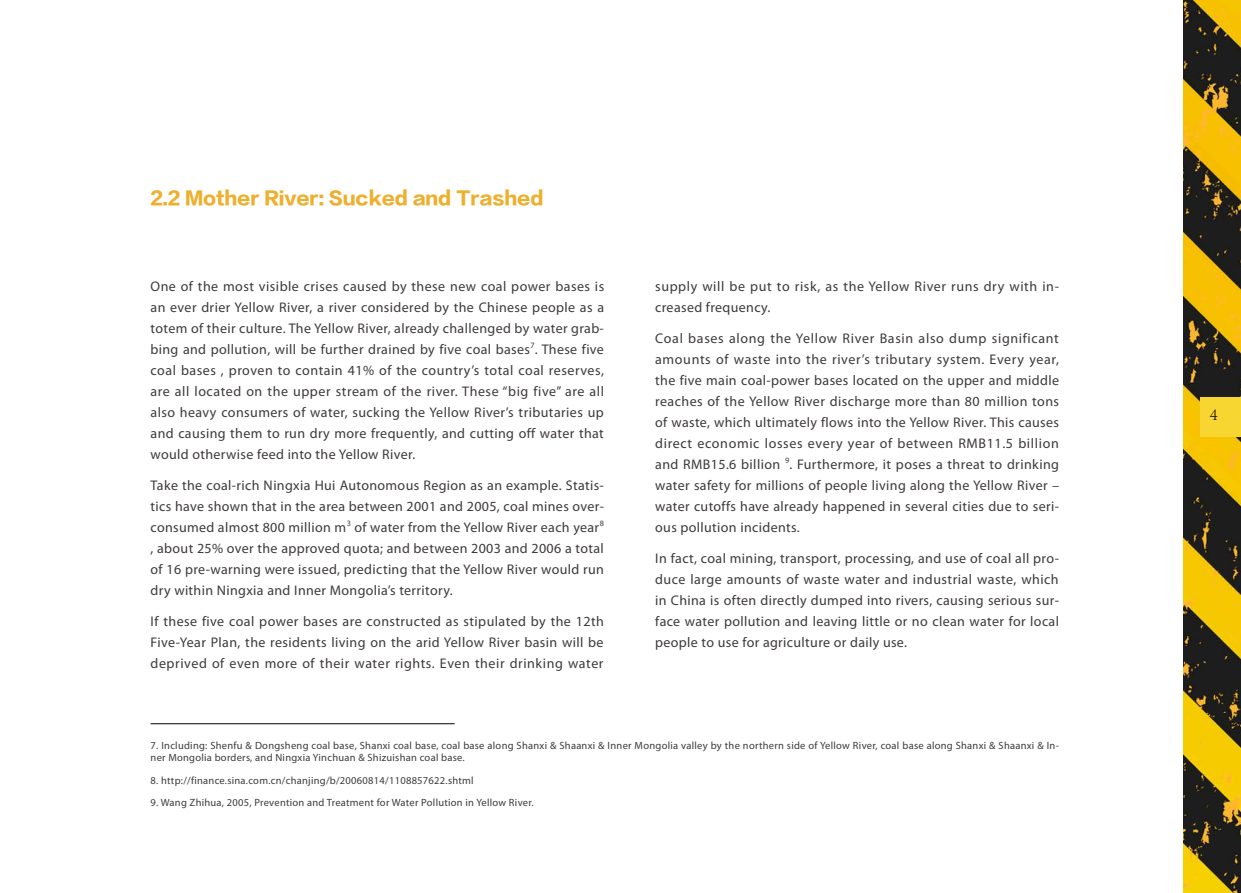
<style>
.page{position:relative;width:1241px;height:893px;background:#fff}
.page>*{position:absolute;margin:0;border:0;box-sizing:border-box;transform-origin:0 0}
.t1{font:17.5px "FZLTTHK GBK1 0";color:#eeaf2d}
.t2{font:300 17.5px "Adobe Song Std";color:#000}
.t3{font:14px/21px "Myriad Pro";letter-spacing:.025em;color:#3e3a39;text-align:justify}
.t4{font:10.5px/12.6px "Myriad Pro";letter-spacing:.025em;color:#3e3a39}
.t5{font:8.22px "Myriad Pro";color:#3e3a39}
</style>
<div class="page">
<img style="left:1183px;top:0;width:57px;height:893px">
<hr style="left:150px;top:723px;width:304px;height:1px;background:#000">
<div style="left:1199px;top:397px;width:41px;height:40px;background:#f8d632"></div>
<p class="t1" style="left:150px;top:188px;width:394px">2.2 Mother River: Sucked and Trashed</p>
<p class="t3" style="left:150px;top:276px;width:455px">One of the most visible crises caused by these new coal power bases is an ever drier Yellow River, a river considered by the Chinese people as a totem of their culture. The Yellow River, already challenged by water grab&shy;bing and pollution, will be further drained by five coal bases . These five</p>
<p class="t5" style="left:530px;top:340px;width:6px">7</p>
<p class="t3" style="left:150px;top:360px;width:455px">coal bases , proven to contain 41% of the country’s total coal reserves, are all located on the upper stream of the river. These “big five” are all also heavy consumers of water, sucking the Yellow River’s tributaries up and causing them to run dry more frequently, and cutting off water that would otherwise feed into the Yellow River.</p>
<p class="t3" style="left:150px;top:475px;width:455px">Take the coal-rich Ningxia Hui Autonomous Region as an example. Statis&shy;tics have shown that in the area between 2001 and 2005, coal mines over&shy;consumed almost 800 million m</p>
<p class="t5" style="left:346px;top:518px;width:6px">3</p>
<p class="t3" style="left:354px;top:517px;width:246px">of water from the Yellow River each year</p>
<p class="t5" style="left:599px;top:518px;width:6px">8</p>
<p class="t3" style="left:150px;top:538px;width:455px">, about 25% over the approved quota; and between 2003 and 2006 a total of 16 pre-warning were issued, predicting that the Yellow River would run dry within Ningxia and Inner Mongolia’s territory.</p>
<p class="t3" style="left:150px;top:611px;width:455px">If these five coal power bases are constructed as stipulated by the 12th Five-Year Plan, the residents living on the arid Yellow River basin will be deprived of even more of their water rights. Even their drinking water</p>
<p class="t3" style="left:655px;top:276px;width:405px">supply will be put to risk, as the Yellow River runs dry with in&shy;creased frequency.</p>
<p class="t3" style="left:655px;top:328px;width:405px">Coal bases along the Yellow River Basin also dump significant amounts of waste into the river’s tributary system. Every year, the five main coal-power bases located on the upper and middle reaches of the Yellow River discharge more than 80 million tons of waste, which ultimately flows into the Yellow River. This causes direct economic losses every year of between RMB11.5 billion and RMB15.6 billion</p>
<p class="t5" style="left:784px;top:455px;width:6px">9</p>
<p class="t3" style="left:655px;top:454px;width:405px;text-indent:134px">. Furthermore, it poses a threat to drinking water safety for millions of people living along the Yellow River – water cutoffs have already happened in several cities due to seri&shy;ous pollution incidents.</p>
<p class="t3" style="left:655px;top:548px;width:405px">In fact, coal mining, transport, processing, and use of coal all pro&shy;duce large amounts of waste water and industrial waste, which in China is often directly dumped into rivers, causing serious sur&shy;face water pollution and leaving little or no clean water for local people to use for agriculture or daily use.</p>
<p class="t4" style="left:150px;top:739px;width:909px">7. Including: Shenfu &amp; Dongsheng coal base, Shanxi coal base, coal base along Shanxi &amp; Shaanxi &amp; Inner Mongolia valley by the northern side of Yellow River, coal base along Shanxi &amp; Shaanxi &amp; In&shy;ner Mongolia borders, and Ningxia Yinchuan &amp; Shizuishan coal base.</p>
<p class="t4" style="left:150px;top:774px;width:324px">8. http://finance.sina.com.cn/chanjing/b/20060814/1108857622.shtml</p>
<p class="t4" style="left:150px;top:796px;width:384px">9. Wang Zhihua, 2005, Prevention and Treatment for Water Pollution in Yellow River.</p>
<p class="t2" style="left:1209px;top:404px;width:10px">4</p>
</div>
